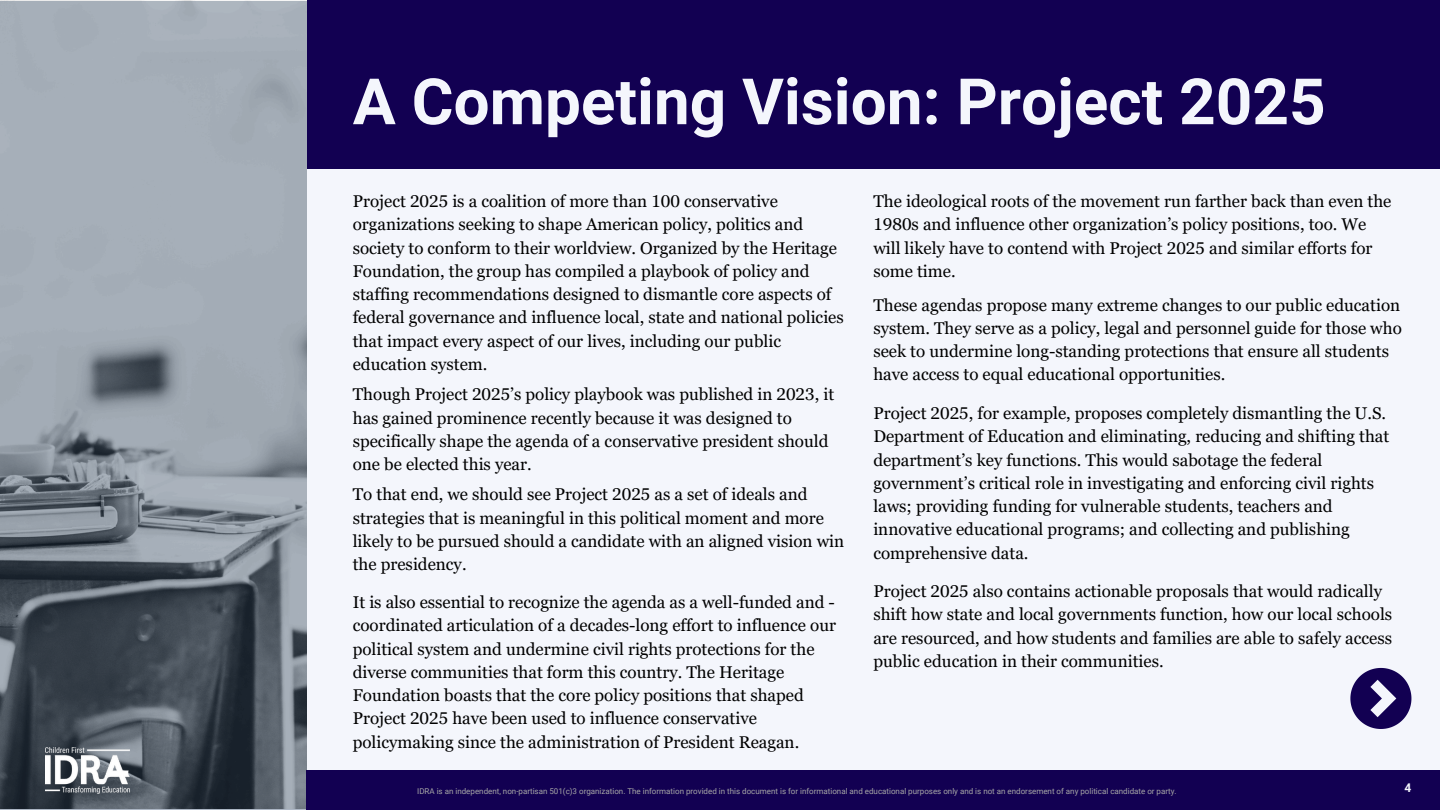
<style>
.page{position:relative;width:1440px;height:810px;background:#f4f6fc}
.page>*{position:absolute;margin:0;border:0;box-sizing:border-box;transform-origin:0 0}
.t1{font:700 64px "Roboto";color:#f4f6fc}
.t2{font:17px/23.2px "Georgia Pro";color:#000}
.t3{font:700 12px "Roboto";color:#f4f6fc}
.t4{font:8px "Roboto";color:#a6a6a6}
</style>
<div class="page">
<div style="left:307px;top:0;width:1133px;height:168px;background:#120052"></div>
<svg style="left:1350px;top:668px;width:61px;height:61px"></svg>
<svg style="left:0;top:1px;width:307px;height:809px;background:#818a94"></svg>
<img style="left:46px;top:747px;width:84px;height:46px">
<div style="left:307px;top:770px;width:1133px;height:40px;background:#120052"></div>
<p class="t1" style="left:353px;top:65px;width:974px">A Competing Vision: Project 2025</p>
<h1 class="t2" style="left:353px;top:190px;width:493px">Project 2025 is a coalition of more than 100 conservative organizations seeking to shape American policy, politics and society to conform to their worldview. Organized by the Heritage Foundation, the group has compiled a playbook of policy and staffing recommendations designed to dismantle core aspects of federal governance and influence local, state and national policies that impact every aspect of our lives, including our public education system.</h1>
<h2 class="t2" style="left:873px;top:190px;width:520px">The ideological roots of the movement run farther back than even the 1980s and influence other organization’s policy positions, too. We will likely have to contend with Project 2025 and similar efforts for some time.</h2>
<p class="t2" style="left:873px;top:293px;width:530px">These agendas propose many extreme changes to our public education system. They serve as a policy, legal and personnel guide for those who seek to undermine long-standing protections that ensure all students have access to equal educational opportunities.</p>
<p class="t2" style="left:873px;top:402px;width:518px">Project 2025, for example, proposes completely dismantling the U.S.<br>Department of Education and eliminating, reducing and shifting that department’s key functions. This would sabotage the federal government’s critical role in investigating and enforcing civil rights laws; providing funding for vulnerable students, teachers and innovative educational programs; and collecting and publishing comprehensive data.</p>
<h2 class="t2" style="left:353px;top:383px;width:483px">Though Project 2025’s policy playbook was published in 2023, it has gained prominence recently because it was designed to specifically shape the agenda of a conservative president should one be elected this year.</h2>
<h2 class="t2" style="left:353px;top:483px;width:493px">To that end, we should see Project 2025 as a set of ideals and strategies that is meaningful in this political moment and more likely to be pursued should a candidate with an aligned vision win the presidency.</h2>
<h2 class="t2" style="left:353px;top:591px;width:485px">It is also essential to recognize the agenda as a well-funded and - coordinated articulation of a decades-long effort to influence our political system and undermine civil rights protections for the diverse communities that form this country. The Heritage Foundation boasts that the core policy positions that shaped Project 2025 have been used to influence conservative policymaking since the administration of President Reagan.</h2>
<h2 class="t2" style="left:873px;top:580px;width:520px">Project 2025 also contains actionable proposals that would radically shift how state and local governments function, how our local schools are resourced, and how students and families are able to safely access public education in their communities.</h2>
<h2 class="t4" style="left:417px;top:786px;width:761px">IDRA is an independent, non-partisan 501(c)3 organization. The information provided in this document is for informational and educational purposes only and is not an endorsement of any political candidate or party.</h2>
<h2 class="t3" style="left:1405px;top:781px;width:8px">4</h2>
</div>
